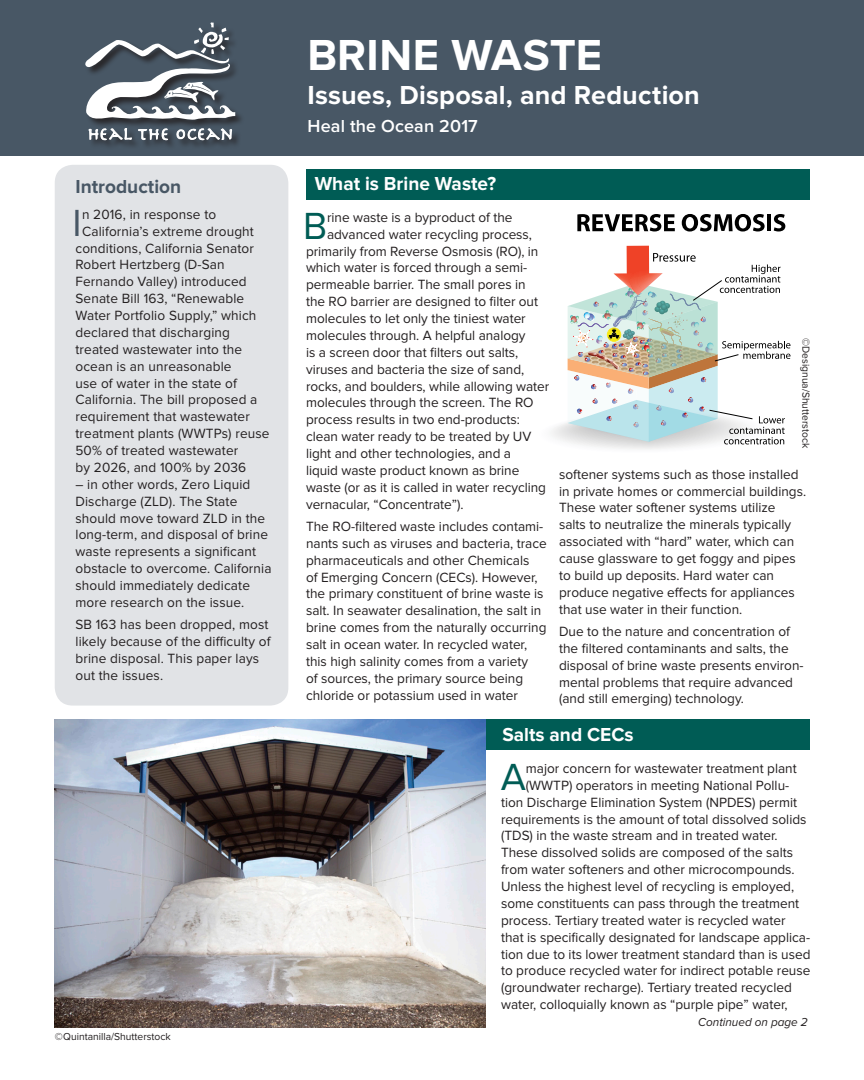
<style>
.page{position:relative;width:864px;height:1080px;background:#fff}
.page>*{position:absolute;margin:0;border:0;box-sizing:border-box;transform-origin:0 0}
.t1{font:700 45px "Proxima Nova";letter-spacing:.005em;color:#fff}
.body_brine{font:39.15px "Proxima Nova";color:#005c55}
.intro{font:39.15px "Proxima Nova";color:#485765}
.t2{font:700 27px "Proxima Nova";letter-spacing:.005em;color:#fff}
.titles{font:700 19.5px "Proxima Nova";color:#fff}
.titles-2{font:700 19.5px "Proxima Nova";color:#485765}
.t3{font:600 18px "Proxima Nova";letter-spacing:.01em;color:#fff}
.body_brine-2{font:13.8px/16.8px "Proxima Nova";color:#231f20}
.intro-2{font:13.8px/16.8px "Proxima Nova";letter-spacing:.01em;color:#231f20}
.body_brine-3{font:italic 12px "Proxima Nova";color:#231f20}
.body_brine-4{font:10.5px "Proxima Nova";color:#231f20}
</style>
<div class="page">
<svg style="left:577px;top:214px;width:98px;height:17px"></svg>
<svg style="left:682px;top:214px;width:83px;height:18px"></svg>
<hr style="left:767px;top:214px;width:4px;height:17px;background:#000">
<svg style="left:774px;top:214px;width:11px;height:17px"></svg>
<svg style="left:552px;top:246px;width:238px;height:204px"></svg>
<div style="left:0;top:0;width:864px;height:156px;background:#485765"></div>
<div style="left:54px;top:719px;width:756px;height:31px;background:#005c55"></div>
<div style="left:55px;top:165px;width:233px;height:541px;background:#e1e3e6;border-radius:18px"></div>
<div style="left:306px;top:169px;width:504px;height:30px;background:#005c55"></div>
<div style="left:85px;top:23px;width:160px;height:127px;background:#231f20;opacity:.85"></div>
<svg style="left:85px;top:22px;width:150px;height:128px"></svg>
<img style="left:54px;top:719px;width:432px;height:308px">
<p class="t1" style="left:307px;top:29px;width:296px">BRINE WASTE</p>
<p class="t2" style="left:307px;top:79px;width:394px">Issues, Disposal, and Reduction</p>
<p class="t3" style="left:307px;top:116px;width:172px">Heal the Ocean 2017</p>
<p class="titles-2" style="left:75px;top:175px;width:107px">Introduction</p>
<p class="titles" style="left:315px;top:173px;width:183px">What is Brine Waste?</p>
<p class="intro" style="left:72px;top:200px;width:11px">I</p>
<p class="intro-2" style="left:82px;top:206px;width:136px">n 2016, in response to</p>
<p class="intro-2" style="left:82px;top:223px;width:173px">California’s extreme drought</p>
<p class="intro-2" style="left:75px;top:240px;width:180px">conditions, California Senator</p>
<p class="intro-2" style="left:75px;top:257px;width:151px">Robert Hertzberg (D-San</p>
<p class="intro-2" style="left:75px;top:274px;width:173px">Fernando Valley) introduced</p>
<p class="intro-2" style="left:75px;top:290px;width:170px">Senate Bill 163, “Renewable</p>
<p class="intro-2" style="left:75px;top:307px;width:182px">Water Portfolio Supply,” which</p>
<p class="intro-2" style="left:75px;top:324px;width:156px">declared that discharging</p>
<p class="intro-2" style="left:75px;top:341px;width:168px">treated wastewater into the</p>
<p class="intro-2" style="left:75px;top:358px;width:158px">ocean is an unreasonable</p>
<p class="intro-2" style="left:75px;top:375px;width:163px">use of water in the state of</p>
<p class="intro-2" style="left:75px;top:392px;width:184px">California. The bill proposed a</p>
<p class="intro-2" style="left:75px;top:409px;width:176px">requirement that wastewater</p>
<p class="intro-2" style="left:75px;top:425px;width:196px">treatment plants (WWTPs) reuse</p>
<p class="intro-2" style="left:75px;top:442px;width:164px">50% of treated wastewater</p>
<p class="intro-2" style="left:75px;top:459px;width:172px">by 2026, and 100% by 2036</p>
<p class="intro-2" style="left:75px;top:476px;width:198px">– in other words, Zero Liquid<br>Discharge (ZLD). The State should move toward ZLD in the long-term, and disposal of brine waste represents a significant obstacle to overcome. California should immediately dedicate more research on the issue.</p>
<p class="intro-2" style="left:75px;top:616px;width:197px">SB 163 has been dropped, most likely because of the difficulty of brine disposal. This paper lays out the issues.</p>
<p class="body_brine" style="left:303px;top:203px;width:26px">B</p>
<p class="body_brine-2" style="left:327px;top:209px;width:187px">rine waste is a byproduct of the</p>
<p class="body_brine-2" style="left:327px;top:226px;width:206px">advanced water recycling process,</p>
<p class="body_brine-2" style="left:306px;top:243px;width:234px">primarily from Reverse Osmosis (RO), in</p>
<p class="body_brine-2" style="left:306px;top:260px;width:223px">which water is forced through a semi-</p>
<p class="body_brine-2" style="left:306px;top:277px;width:221px">permeable barrier. The small pores in</p>
<p class="body_brine-2" style="left:306px;top:293px;width:234px">the RO barrier are designed to filter out</p>
<p class="body_brine-2" style="left:306px;top:310px;width:221px">molecules to let only the tiniest water</p>
<p class="body_brine-2" style="left:306px;top:327px;width:221px">molecules through. A helpful analogy</p>
<p class="body_brine-2" style="left:306px;top:344px;width:214px">is a screen door that filters out salts,</p>
<p class="body_brine-2" style="left:306px;top:361px;width:220px">viruses and bacteria the size of sand,</p>
<p class="body_brine-2" style="left:306px;top:378px;width:245px">rocks, and boulders, while allowing water</p>
<p class="body_brine-2" style="left:306px;top:395px;width:229px">molecules through the screen. The RO</p>
<p class="body_brine-2" style="left:306px;top:412px;width:215px">process results in two end-products:</p>
<p class="body_brine-2" style="left:306px;top:428px;width:227px">clean water ready to be treated by UV</p>
<p class="body_brine-2" style="left:306px;top:445px;width:207px">light and other technologies, and a</p>
<p class="body_brine-2" style="left:306px;top:462px;width:215px">liquid waste product known as brine</p>
<p class="body_brine-2" style="left:306px;top:479px;width:242px">waste (or as it is called in water recycling</p>
<p class="body_brine-2" style="left:306px;top:496px;width:159px">vernacular, “Concentrate”).</p>
<p class="body_brine-2" style="left:306px;top:518px;width:242px">The RO-filtered waste includes contami&shy;nants such as viruses and bacteria, trace pharmaceuticals and other Chemicals<br>of Emerging Concern (CECs). However, the primary constituent of brine waste is salt. In seawater desalination, the salt in brine comes from the naturally occurring salt in ocean water. In recycled water, this high salinity comes from a variety<br>of sources, the primary source being chloride or potassium used in water</p>
<p class="body_brine-4" style="left:812px;top:338px;width:112px;rotate:90deg">©Designua/Shutterstock</p>
<p class="body_brine-2" style="left:559px;top:466px;width:249px">softener systems such as those installed in private homes or commercial buildings.<br>These water softener systems utilize<br>salts to neutralize the minerals typically associated with “hard” water, which can cause glassware to get foggy and pipes to build up deposits. Hard water can produce negative effects for appliances that use water in their function.</p>
<p class="body_brine-2" style="left:559px;top:623px;width:246px">Due to the nature and concentration of the filtered contaminants and salts, the disposal of brine waste presents environ&shy;mental problems that require advanced (and still emerging) technology.</p>
<p class="titles" style="left:502px;top:723px;width:133px">Salts and CECs</p>
<p class="body_brine" style="left:501px;top:754px;width:27px">A</p>
<p class="body_brine-2" style="left:526px;top:760px;width:272px">major concern for wastewater treatment plant</p>
<p class="body_brine-2" style="left:526px;top:777px;width:265px">(WWTP) operators in meeting National Pollu-</p>
<p class="body_brine-2" style="left:501px;top:794px;width:298px">tion Discharge Elimination System (NPDES) permit</p>
<p class="body_brine-2" style="left:501px;top:811px;width:307px">requirements is the amount of total dissolved solids</p>
<p class="body_brine-2" style="left:501px;top:828px;width:278px">(TDS) in the waste stream and in treated water.</p>
<p class="body_brine-2" style="left:501px;top:844px;width:294px">These dissolved solids are composed of the salts</p>
<p class="body_brine-2" style="left:501px;top:861px;width:295px">from water softeners and other microcompounds.</p>
<p class="body_brine-2" style="left:501px;top:878px;width:295px">Unless the highest level of recycling is employed,</p>
<p class="body_brine-2" style="left:501px;top:895px;width:300px">some constituents can pass through the treatment</p>
<p class="body_brine-2" style="left:501px;top:912px;width:286px">process. Tertiary treated water is recycled water</p>
<p class="body_brine-2" style="left:501px;top:929px;width:311px">that is specifically designated for landscape applica-</p>
<p class="body_brine-2" style="left:501px;top:946px;width:311px">tion due to its lower treatment standard than is used</p>
<p class="body_brine-2" style="left:501px;top:963px;width:311px">to produce recycled water for indirect potable reuse</p>
<p class="body_brine-2" style="left:501px;top:979px;width:292px">(groundwater recharge). Tertiary treated recycled</p>
<p class="body_brine-2" style="left:501px;top:996px;width:288px">water, colloquially known as “purple pipe” water,</p>
<p class="body_brine-4" style="left:55px;top:1030px;width:118px">©Quintanilla/Shutterstock</p>
<p class="body_brine-3" style="left:698px;top:1016px;width:111px">Continued on page 2</p>
</div>
